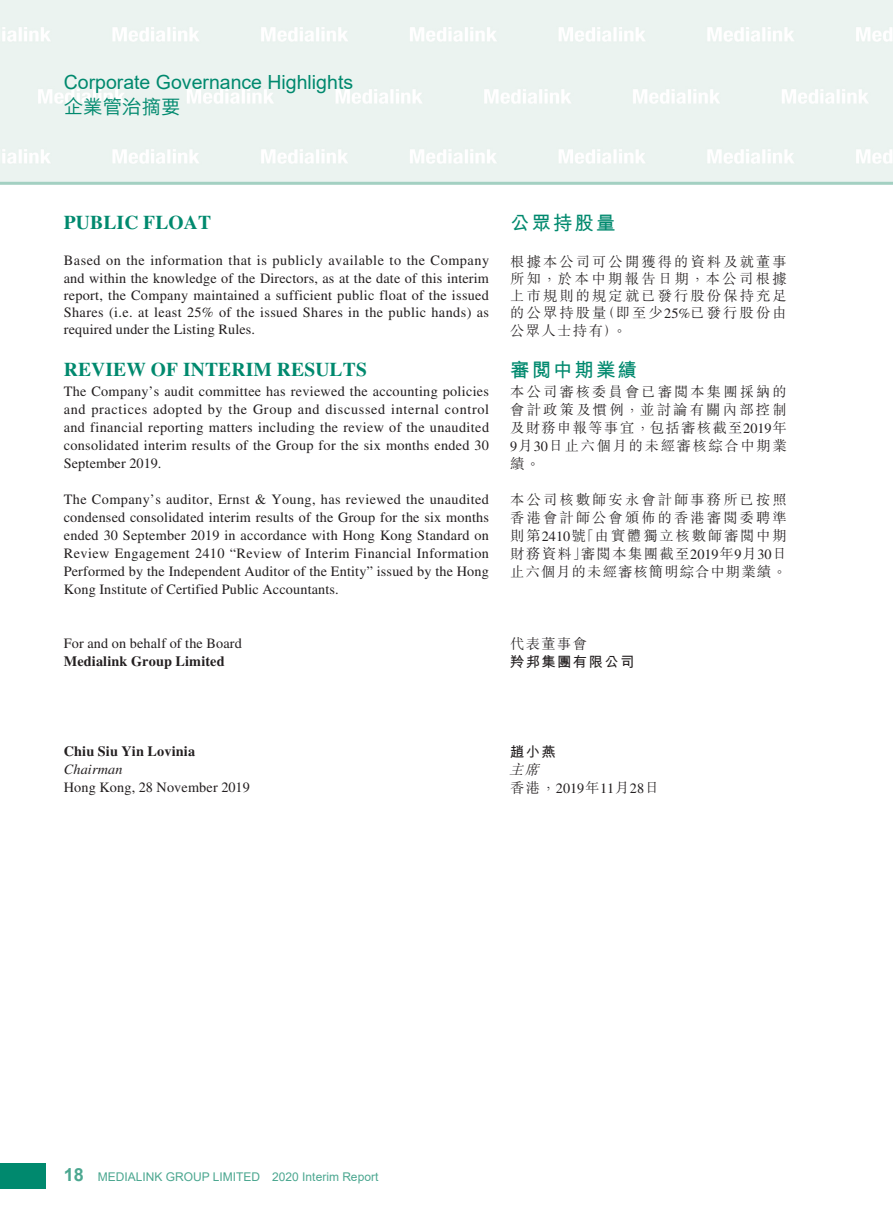
<style>
.page{position:relative;width:893px;height:1212px;background:#fff}
.page>*{position:absolute;margin:0;border:0;box-sizing:border-box;transform-origin:0 0}
._03_Subhead_1{font:700 19.5px "Times LT Std";letter-spacing:.01em;color:#00896e}
.t1{font:19.5px "Arial";color:#00896e}
._003_C_Subhead_1{font:700 19.5px "M Hei HK";letter-spacing:.1em;color:#00896e}
.t2{font:500 19.5px "M Hei HK";color:#00896e}
._01_Body{font:14.25px/18px "Times LT Std";letter-spacing:.01em;color:#231f20;text-align:justify}
._001_C_Body{font:300 14.25px/18px "M Sung HK";letter-spacing:.13em;color:#231f20;text-align:justify}
._01_Body-2{font:700 14.25px "Times LT Std";letter-spacing:.01em;color:#231f20}
._001_C_Body-2{font:14.25px "Times LT Std";color:#231f20}
._001_C_Body-3{font:700 14.25px "M Hei HK";letter-spacing:.1em;color:#231f20}
._01_Body-3{font:italic 14.25px "Times LT Std";letter-spacing:.01em;color:#231f20}
._001_C_Body-4{font:italic 300 14.25px "M Sung HK";color:#231f20}
.t3{font:12px "Arial";color:#4ba790}
.s1{font-family:"Times LT Std";font-weight:400}
.s2{font-family:"M Sung HK";font-weight:300}
.s3{font-weight:700;font-size:18px}
</style>
<div class="page">
<hr style="left:0;top:182px;width:893px;height:3px;background:#a3d0c2">
<div style="left:0;top:1163px;width:46px;height:25px;background:#00896e"></div>
<h1 class="t1" style="left:64px;top:69px;width:291px">Corporate Governance Highlights</h1>
<h1 class="t2" style="left:64px;top:92px;width:118px">企業管治摘要</h1>
<p class="_03_Subhead_1" style="left:64px;top:211px;width:149px">PUBLIC FLOAT</p>
<p class="_01_Body" style="left:64px;top:252px;width:427px;line-height:17.2px">Based on the information that is publicly available to the Company and within the knowledge of the Directors, as at the date of this interim report, the Company maintained a sufficient public float of the issued Shares (i.e. at least 25% of the issued Shares in the public hands) as required under the Listing Rules.</p>
<p class="_03_Subhead_1" style="left:64px;top:357px;width:305px">REVIEW OF INTERIM RESULTS</p>
<p class="_01_Body" style="left:64px;top:382px;width:427px">The Company’s audit committee has reviewed the accounting policies and practices adopted by the Group and discussed internal control and financial reporting matters including the review of the unaudited consolidated interim results of the Group for the six months ended 30<br>September 2019.</p>
<p class="_01_Body" style="left:64px;top:490px;width:427px">The Company’s auditor, Ernst &amp; Young, has reviewed the unaudited condensed consolidated interim results of the Group for the six months ended 30 September 2019 in accordance with Hong Kong Standard on Review Engagement 2410 “Review of Interim Financial Information Performed by the Independent Auditor of the Entity” issued by the Hong Kong Institute of Certified Public Accountants.</p>
<p class="_01_Body" style="left:64px;top:634px;width:180px">For and on behalf of the Board</p>
<p class="_01_Body-2" style="left:64px;top:652px;width:162px">Medialink Group Limited</p>
<p class="_003_C_Subhead_1" style="left:510px;top:209px;width:107px">公眾持股量</p>
<p class="_001_C_Body" style="left:510px;top:252px;width:278px;line-height:17.2px">根據本公司可公開獲得的資料及就董事所知，於本中期報告日期，本公司根據上市規則的規定就已發行股份保持充足的公眾持股量（即至少<span class="s1">25%</span>已發行股份由公眾人士持有）。</p>
<p class="_003_C_Subhead_1" style="left:510px;top:356px;width:128px">審閱中期業績</p>
<p class="_001_C_Body" style="left:510px;top:382px;width:278px">本公司審核委員會已審閱本集團採納的會計政策及慣例，並討論有關內部控制及財務申報等事宜，包括審核截至<span class="s1">2019</span>年<span class="s1">9</span>月<span class="s1">30</span>日止六個月的未經審核綜合中期業績。</p>
<p class="_001_C_Body" style="left:510px;top:490px;width:278px">本公司核數師安永會計師事務所已按照香港會計師公會頒佈的香港審閱委聘準則第<span class="s1">2410</span>號「由實體獨立核數師審閱中期財務資料」審閱本集團截至<span class="s1">2019</span>年<span class="s1">9</span>月<span class="s1">30</span>日止六個月的未經審核簡明綜合中期業績。</p>
<p class="_001_C_Body" style="left:510px;top:634px;width:78px">代表董事會</p>
<p class="_001_C_Body-3" style="left:510px;top:651px;width:125px">羚邦集團有限公司</p>
<p class="_01_Body-2" style="left:64px;top:742px;width:133px">Chiu Siu Yin Lovinia</p>
<p class="_01_Body-3" style="left:64px;top:761px;width:60px">Chairman</p>
<p class="_01_Body" style="left:64px;top:778px;width:188px">Hong Kong, 28 November 2019</p>
<p class="_001_C_Body-3" style="left:510px;top:741px;width:47px">趙小燕</p>
<p class="_001_C_Body-4" style="left:509px;top:760px;width:36px">主席</p>
<p class="_001_C_Body-2" style="left:510px;top:780px;width:150px"><span class="s2">香港，</span>2019<span class="s2">年</span>11<span class="s2">月</span>28<span class="s2">日</span></p>
<p class="t3" style="left:64px;top:1168px;width:316px"><span class="s3">18</span> MEDIALINK GROUP LIMITED 2020 Interim Report</p>
</div>
